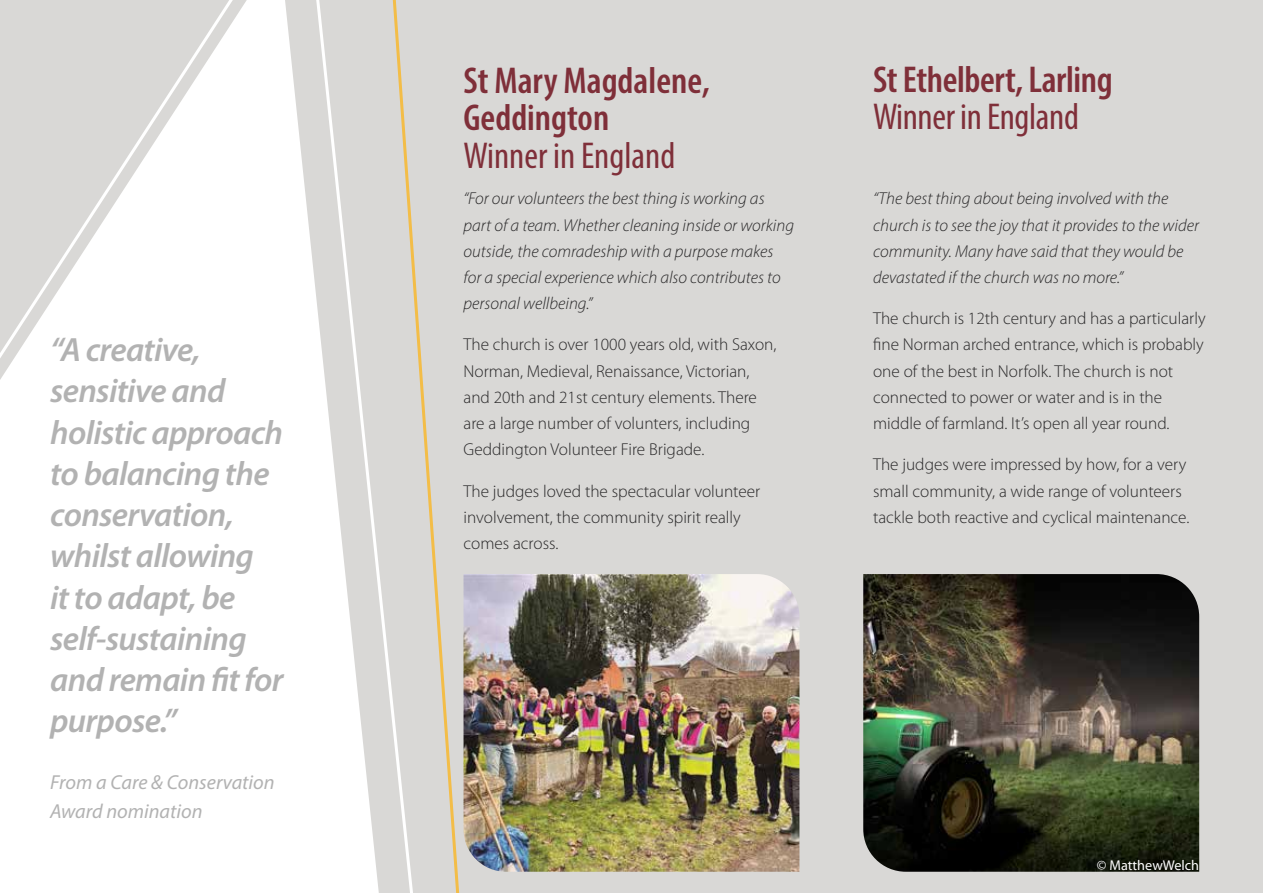
<style>
.page{position:relative;width:1263px;height:893px;background:#d9d8d6}
.page>*{position:absolute;margin:0;border:0;box-sizing:border-box;transform-origin:0 0}
.t1{font:600 condensed 37.5px/37.5px "Myriad Pro";color:#7f2f39}
.t2{font:condensed 37.5px "Myriad Pro";letter-spacing:-.01em;color:#7f2f39}
.t3{font:italic 600 33.75px/41.2px "Myriad Pro";letter-spacing:-.02em;color:#b2b2b2}
.t4{font:italic 20.25px/29.2px "Myriad Pro";color:#b2b2b2}
.t5{font:300 17.25px/26.2px "Myriad Pro";color:#292829}
.t6{font:italic 300 17.25px/26.2px "Myriad Pro";color:#292829}
.t7{font:14.25px "Myriad Pro";color:#fff}
</style>
<div class="page">
<img style="left:463px;top:574px;width:336px;height:298px">
<svg style="left:379px;top:0;width:51px;height:893px"></svg>
<svg style="left:0;top:0;width:379px;height:893px;fill:#fff"></svg>
<img style="left:863px;top:574px;width:336px;height:298px">
<h2 class="t3" style="left:50px;top:328px;width:235px">“A creative, sensitive and holistic approach to balancing the conservation, whilst allowing<br>it to adapt, be self-sustaining and remain fit for purpose.”</h2>
<p class="t4" style="left:50px;top:767px;width:226px">From a Care &amp; Conservation<br>Award nomination</p>
<h1 class="t1" style="left:463px;top:61px;width:248px">St Mary Magdalene,<br>Geddington</h1>
<h1 class="t2" style="left:463px;top:133px;width:213px">Winner in England</h1>
<p class="t6" style="left:463px;top:185px;width:332px">“For our volunteers the best thing is working as part of a team. Whether cleaning inside or working outside, the comradeship with a purpose makes for a special experience which also contributes to personal wellbeing.”</p>
<p class="t5" style="left:463px;top:331px;width:314px">The church is over 1000 years old, with Saxon, Norman, Medieval, Renaissance, Victorian, and 20th and 21st century elements. There are a large number of volunters, including Geddington Volunteer Fire Brigade.</p>
<p class="t5" style="left:463px;top:478px;width:298px">The judges loved the spectacular volunteer involvement, the community spirit really comes across.</p>
<h1 class="t1" style="left:873px;top:60px;width:241px">St Ethelbert, Larling</h1>
<h1 class="t2" style="left:873px;top:94px;width:207px">Winner in England</h1>
<p class="t6" style="left:873px;top:185px;width:327px">“The best thing about being involved with the church is to see the joy that it provides to the wider community. Many have said that they would be devastated if the church was no more.”</p>
<p class="t5" style="left:873px;top:305px;width:334px">The church is 12th century and has a particularly fine Norman arched entrance, which is probably one of the best in Norfolk. The church is not connected to power or water and is in the middle of farmland. It’s open all year round.</p>
<p class="t5" style="left:873px;top:451px;width:318px">The judges were impressed by how, for a very small community, a wide range of volunteers tackle both reactive and cyclical maintenance.</p>
<p class="t7" style="left:1097px;top:856px;width:104px">© MatthewWelch</p>
</div>
